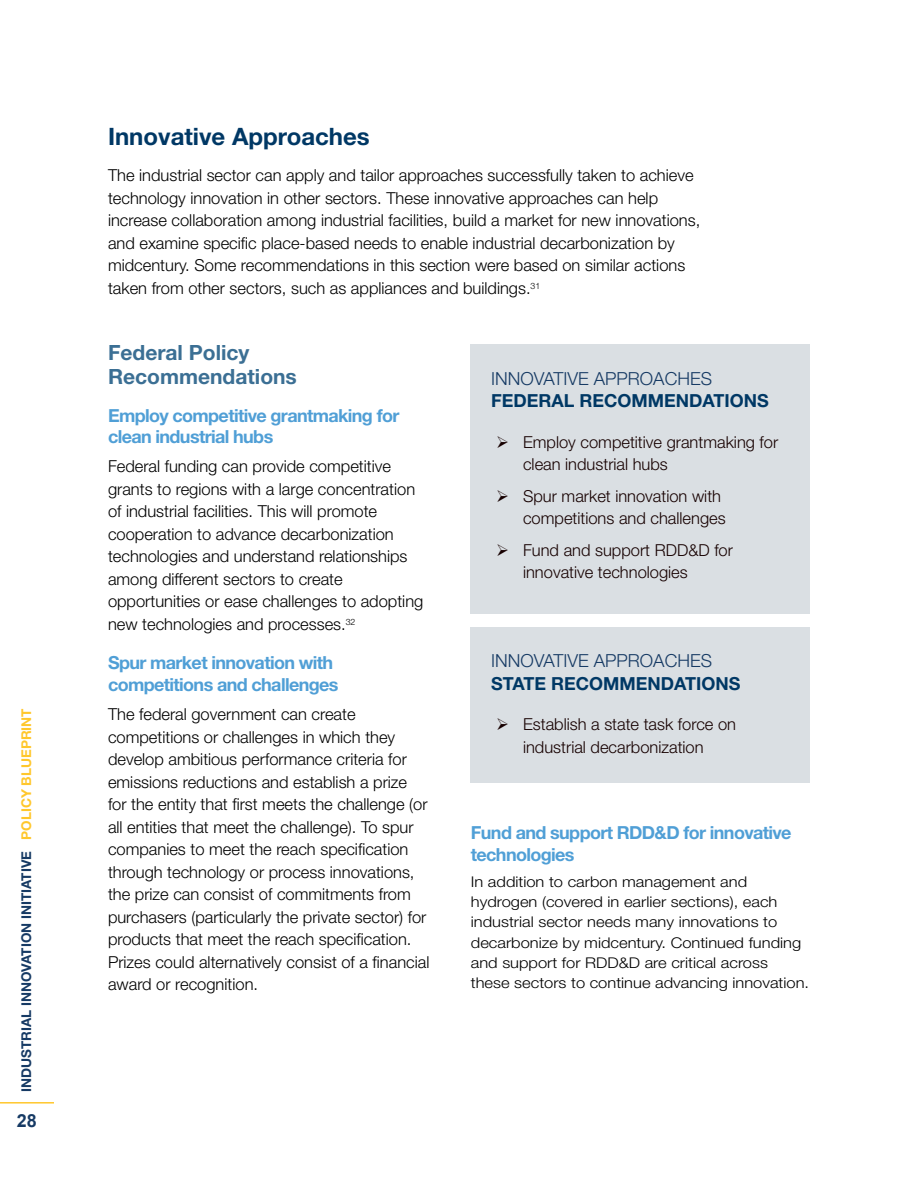
<style>
.page{position:relative;width:918px;height:1188px;background:#fff}
.page>*{position:absolute;margin:0;border:0;box-sizing:border-box;transform-origin:0 0}
.t1{font:700 24px "Helvetica Neue LT Std";color:#003865}
.t2{font:700 21px/24.2px "Helvetica Neue LT Std";color:#3b6f94}
.t3{font:700 18px/21.6px "Helvetica Neue LT Std";letter-spacing:-.035em;color:#509fd6}
.t4{font:700 18px "Helvetica Neue LT Std";color:#003865}
.t5{font:300 18px "Helvetica Neue LT Std";color:#163a64}
.t6{font:700 18px "Arial";color:#163a64}
.t7{font:300 16.5px/22.5px "Helvetica Neue LT Std";color:#000}
.t8{font:300 16.5px/22.5px "Helvetica Neue LT Std";color:#160000}
.t9{font:300 14.85px/20.2px "Helvetica Neue LT Std";color:#000;scale:1.11 1}
.t10{font:700 13.5px "Helvetica Neue LT Std";color:#163a64}
.s1{color:#ffc72c}
</style>
<div class="page">
<hr style="left:0;top:1102px;width:54px;height:2px;background:#ffc72c">
<div style="left:471px;top:345px;width:339px;height:269px;background:#dadfe3"></div>
<div style="left:471px;top:627px;width:339px;height:156px;background:#dadfe3"></div>
<p class="t10" style="left:18px;top:1092px;width:385px;rotate:-90deg">INDUSTRIAL INNOVATION INITIATIVE <span class="s1">POLICY BLUEPRINT</span></p>
<p class="t6" style="left:17px;top:1108px;width:22px">28</p>
<h1 class="t1" style="left:108px;top:121px;width:263px">Innovative Approaches</h1>
<p class="t7" style="left:108px;top:164px;width:594px">The industrial sector can apply and tailor approaches successfully taken to achieve technology innovation in other sectors. These innovative approaches can help increase collaboration among industrial facilities, build a market for new innovations, and examine specific place-based needs to enable industrial decarbonization by midcentury. Some recommendations in this section were based on similar actions taken from other sectors, such as appliances and buildings.<sup>31</sup></p>
<p class="t2" style="left:108px;top:340px;width:190px">Federal Policy<br>Recommendations</p>
<p class="t3" style="left:108px;top:404px;width:293px">Employ competitive grantmaking for clean industrial hubs</p>
<p class="t7" style="left:108px;top:455px;width:317px">Federal funding can provide competitive grants to regions with a large concentration of industrial facilities. This will promote cooperation to advance decarbonization technologies and understand relationships among different sectors to create opportunities or ease challenges to adopting new technologies and processes.<sup>32</sup></p>
<p class="t3" style="left:108px;top:652px;width:232px">Spur market innovation with competitions and challenges</p>
<p class="t7" style="left:108px;top:703px;width:323px">The federal government can create competitions or challenges in which they develop ambitious performance criteria for emissions reductions and establish a prize for the entity that first meets the challenge (or all entities that meet the challenge). To spur companies to meet the reach specification through technology or process innovations, the prize can consist of commitments from purchasers (particularly the private sector) for products that meet the reach specification.<br>Prizes could alternatively consist of a financial award or recognition.</p>
<p class="t5" style="left:491px;top:367px;width:222px">INNOVATIVE APPROACHES</p>
<p class="t4" style="left:491px;top:390px;width:279px">FEDERAL RECOMMENDATIONS</p>
<p class="t8" style="left:523px;top:430px;width:257px">Employ competitive grantmaking for clean industrial hubs</p>
<p class="t8" style="left:523px;top:484px;width:204px">Spur market innovation with competitions and challenges</p>
<p class="t8" style="left:523px;top:538px;width:211px">Fund and support RDD&amp;D for innovative technologies</p>
<p class="t5" style="left:491px;top:650px;width:222px">INNOVATIVE APPROACHES</p>
<p class="t4" style="left:491px;top:672px;width:251px">STATE RECOMMENDATIONS</p>
<p class="t8" style="left:523px;top:713px;width:215px">Establish a state task force on industrial decarbonization</p>
<p class="t3" style="left:471px;top:822px;width:322px">Fund and support RDD&amp;D for innovative technologies</p>
<p class="t9" style="left:471px;top:871px;width:306px">In addition to carbon management and hydrogen (covered in earlier sections), each industrial sector needs many innovations to decarbonize by midcentury. Continued funding and support for RDD&amp;D are critical across these sectors to continue advancing innovation.</p>
</div>
